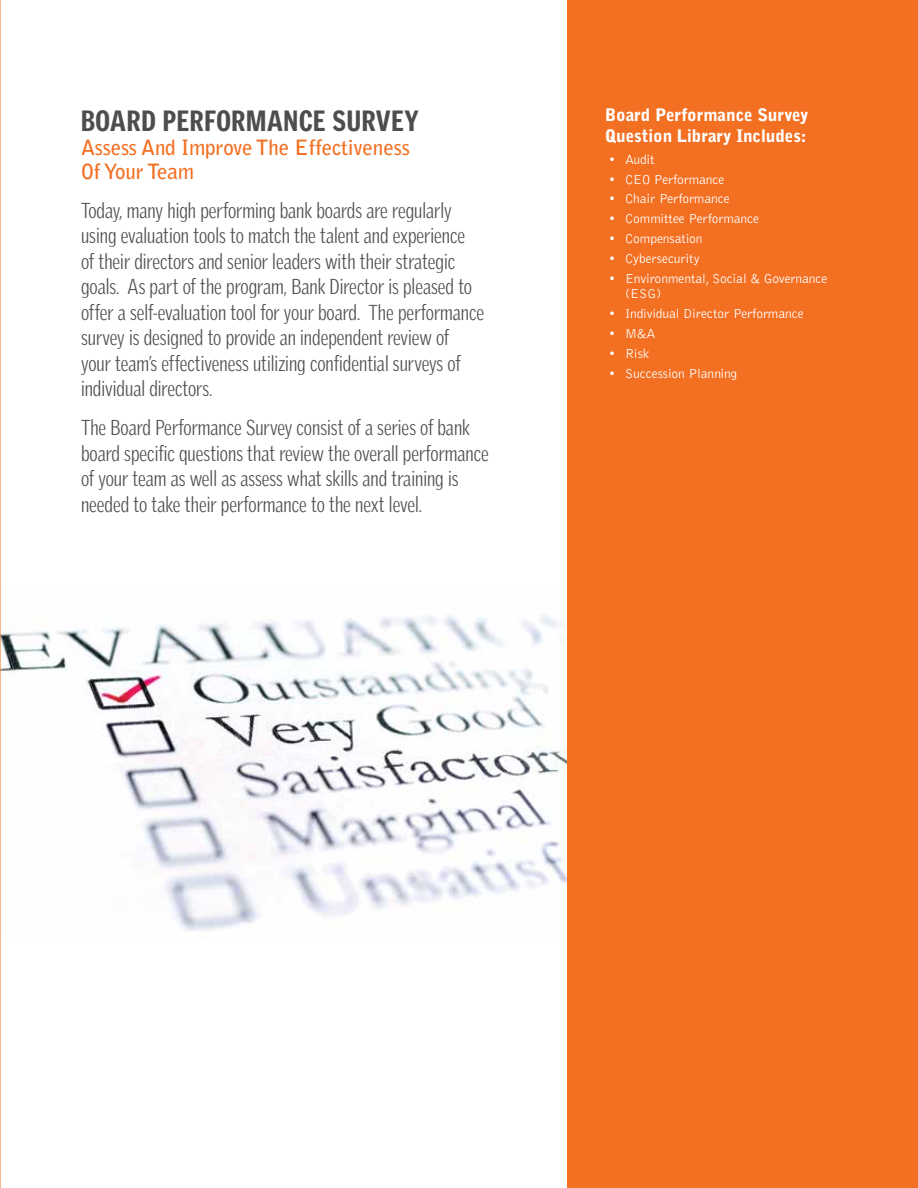
<style>
.page{position:relative;width:918px;height:1188px;background:#fff}
.page>*{position:absolute;margin:0;border:0;box-sizing:border-box;transform-origin:0 0}
.t1{font:900 28.5px "Griffith Gothic Cond";letter-spacing:.025em;color:#4d4d4f}
.t2{font:300 21px/25.5px "Griffith Gothic Cond";color:#4d4d4f}
.t3{font:700 21px/24px "Bell Gothic";letter-spacing:-.01em;color:#f36f21}
.t4{font:900 17.25px/21px "Bell Gothic";letter-spacing:-.005em;color:#fff}
.t5{font:300 13.5px/15px "Bell Gothic";letter-spacing:-.005em;color:#fff}
</style>
<div class="page">
<img style="left:0;top:585px;width:567px;height:356px">
<div style="left:567px;top:0;width:351px;height:1188px;background:#f36f21"></div>
<h1 class="t1" style="left:81px;top:109px;width:339px">BOARD PERFORMANCE SURVEY</h1>
<p class="t3" style="left:81px;top:137px;width:330px">Assess And Improve The Effectiveness<br>Of Your Team</p>
<p class="t2" style="left:81px;top:198px;width:405px">Today, many high performing bank boards are regularly using evaluation tools to match the talent and experience<br>of their directors and senior leaders with their strategic goals. As part of the program, Bank Director is pleased to offer a self-evaluation tool for your board. The performance survey is designed to provide an independent review of your team’s effectiveness utilizing con昀椀dential surveys of individual directors.</p>
<p class="t2" style="left:81px;top:415px;width:409px">The Board Performance Survey consist of a series of bank board speci昀椀c questions that review the overall performance of your team as well as assess what skills and training is needed to take their performance to the next level.</p>
<p class="t4" style="left:605px;top:106px;width:205px">Board Performance Survey<br>Question Library Includes:</p>
<p class="t5" style="left:609px;top:153px;width:47px">• Audit</p>
<p class="t5" style="left:609px;top:173px;width:117px">• CEO Performance</p>
<p class="t5" style="left:609px;top:193px;width:122px">• Chair Performance</p>
<p class="t5" style="left:609px;top:212px;width:152px">• Committee Performance</p>
<p class="t5" style="left:609px;top:232px;width:95px">• Compensation</p>
<p class="t5" style="left:609px;top:252px;width:92px">• Cybersecurity</p>
<p class="t5" style="left:625px;top:272px;width:204px;text-indent:-16px">• Environmental, Social &amp; Governance (ESG)</p>
<p class="t5" style="left:609px;top:307px;width:196px">• Individual Director Performance</p>
<p class="t5" style="left:609px;top:327px;width:48px">• M&amp;A</p>
<p class="t5" style="left:609px;top:347px;width:42px">• Risk</p>
<p class="t5" style="left:609px;top:367px;width:130px">• Succession Planning</p>
</div>
